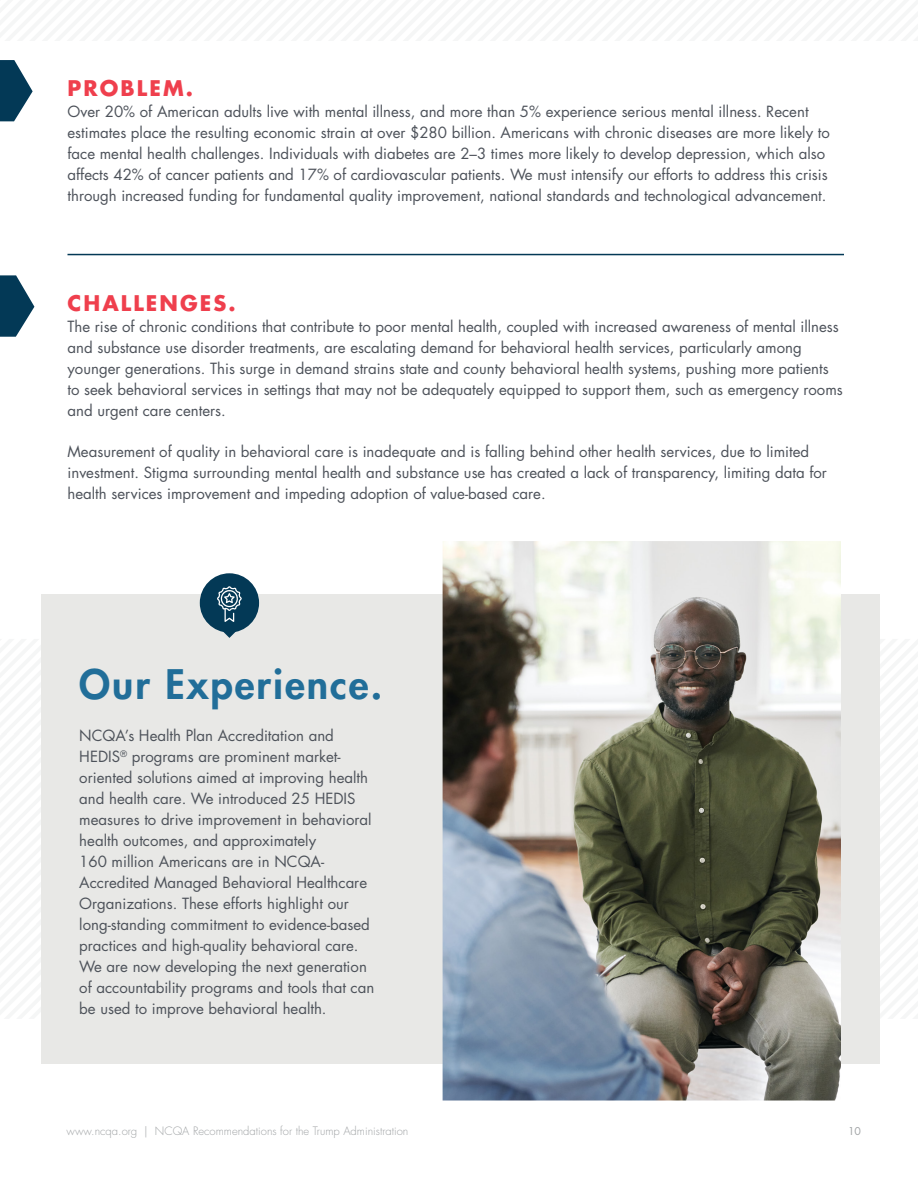
<style>
.page{position:relative;width:918px;height:1188px;background:#fff}
.page>*{position:absolute;margin:0;border:0;box-sizing:border-box;transform-origin:0 0}
.t1{font:800 39.6px "Futura Std";letter-spacing:.05em;color:#216e99}
.t2{font:700 21px "Futura Std";letter-spacing:.1em;color:#ef3f4d}
.t3{font:15px/21px "Futura Std";color:#4d525a}
.t4{font:300 11.25px "Futura Std";color:#a0a3a5}
.t5{font:10.5px "Futura Std";color:#a0a3a5}
</style>
<div class="page">
<div style="left:41px;top:594px;width:838px;height:470px;background:#e8e8e6"></div>
<hr style="left:68px;top:254px;width:776px;height:1px;background:#033956">
<img style="left:443px;top:541px;width:398px;height:560px">
<svg style="left:0;top:60px;width:33px;height:61px"></svg>
<svg style="left:0;top:275px;width:34px;height:62px"></svg>
<div style="left:200px;top:573px;width:59px;height:60px;background:#033956;border-radius:50%"></div>
<svg style="left:199px;top:586px;width:681px;height:433px"></svg>
<p class="t2" style="left:68px;top:74px;width:127px">PROBLEM.</p>
<p class="t3" style="left:68px;top:101px;width:764px">Over 20% of American adults live with mental illness, and more than 5% experience serious mental illness. Recent estimates place the resulting economic strain at over $280 billion. Americans with chronic diseases are more likely to face mental health challenges. Individuals with diabetes are 2–3 times more likely to develop depression, which also affects 42% of cancer patients and 17% of cardiovascular patients. We must intensify our efforts to address this crisis through increased funding for fundamental quality improvement, national standards and technological advancement.</p>
<p class="t2" style="left:68px;top:289px;width:170px">CHALLENGES.</p>
<p class="t3" style="left:68px;top:316px;width:777px">The rise of chronic conditions that contribute to poor mental health, coupled with increased awareness of mental illness and substance use disorder treatments, are escalating demand for behavioral health services, particularly among younger generations. This surge in demand strains state and county behavioral health systems, pushing more patients to seek behavioral services in settings that may not be adequately equipped to support them, such as emergency rooms and urgent care centers.</p>
<p class="t3" style="left:68px;top:441px;width:761px">Measurement of quality in behavioral care is inadequate and is falling behind other health services, due to limited investment. Stigma surrounding mental health and substance use has created a lack of transparency, limiting data for health services improvement and impeding adoption of value-based care.</p>
<p class="t1" style="left:79px;top:660px;width:304px">Our Experience.</p>
<p class="t3" style="left:79px;top:725px;width:297px">NCQA’s Health Plan Accreditation and HEDIS<sup>®</sup> programs are prominent market&shy;oriented solutions aimed at improving health and health care. We introduced 25 HEDIS measures to drive improvement in behavioral health outcomes, and approximately<br>160 million Americans are in NCQA-Accredited Managed Behavioral Healthcare Organizations. These efforts highlight our long-standing commitment to evidence-based practices and high-quality behavioral care.<br>We are now developing the next generation of accountability programs and tools that can be used to improve behavioral health.</p>
<p class="t4" style="left:67px;top:1124px;width:343px">www.ncqa.org | NCQA Recommendations for the Trump Administration</p>
<p class="t5" style="left:848px;top:1124px;width:14px">10</p>
</div>
